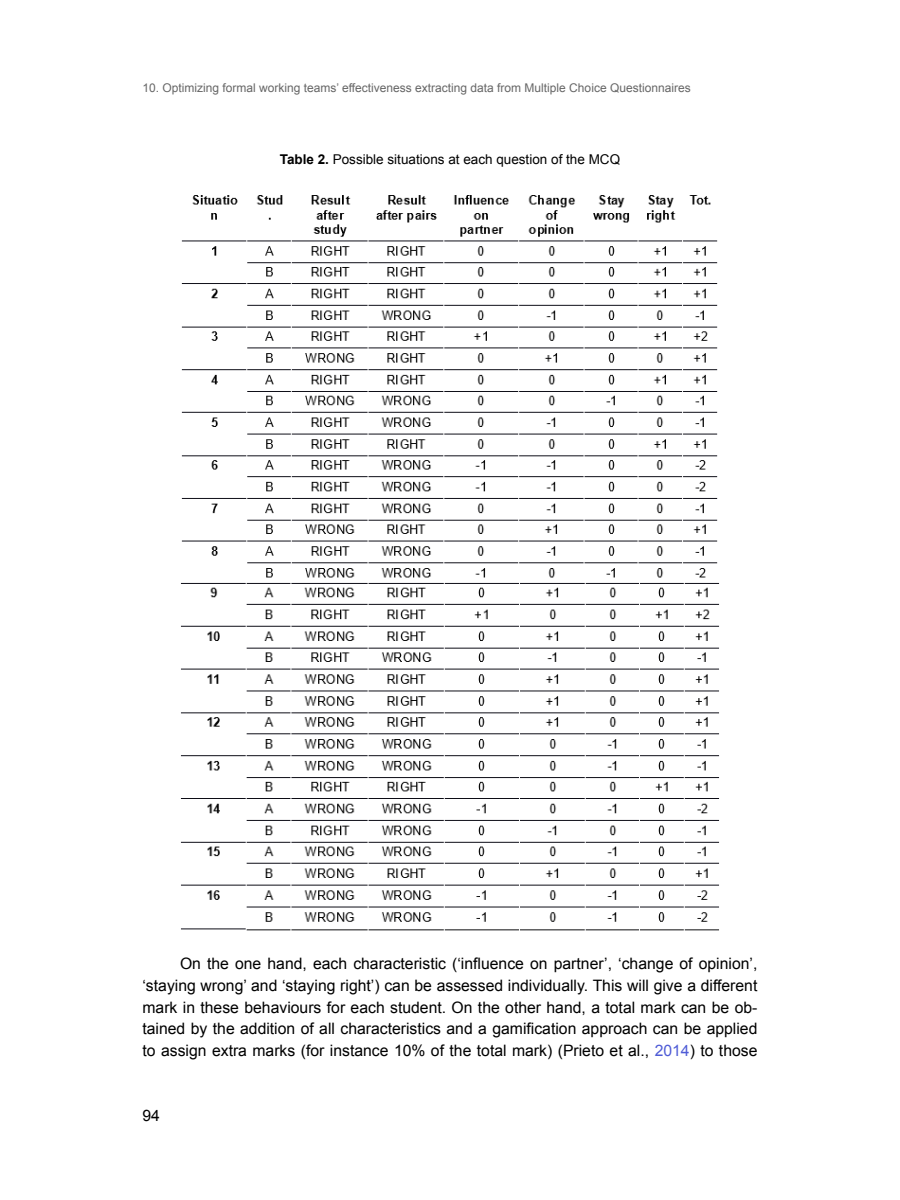
<style>
.page{position:relative;width:900px;height:1200px;background:#fff}
.page>*{position:absolute;margin:0;border:0;box-sizing:border-box;transform-origin:0 0}
.t1{font:15.75px/21.8px "Arial";color:#000;text-align:justify}
.t2{font:13.5px "Arial";color:#000}
.t3{font:12px "Arial";color:#666}
.s1{font-weight:700}
.s2{color:#4f5cd6}
</style>
<div class="page">
<img style="left:181px;top:195px;width:537px;height:383px">
<img style="left:181px;top:582px;width:538px;height:349px">
<p class="t3" style="left:142px;top:79px;width:550px">10. Optimizing formal working teams’ effectiveness extracting data from Multiple Choice Questionnaires</p>
<p class="t2" style="left:280px;top:150px;width:342px"><span class="s1">Table 2.</span> Possible situations at each question of the MCQ</p>
<p class="t1" style="left:142px;top:952px;width:617px;text-indent:38px">On the one hand, each characteristic (‘influence on partner’, ‘change of opinion’, ‘staying wrong’ and ‘staying right’) can be assessed individually. This will give a different mark in these behaviours for each student. On the other hand, a total mark can be ob&shy;tained by the addition of all characteristics and a gamification approach can be applied to assign extra marks (for instance 10% of the total mark) (Prieto et al., <span class="s2">2014</span>) to those</p>
<p class="t1" style="left:142px;top:1105px;width:19px">94</p>
</div>
